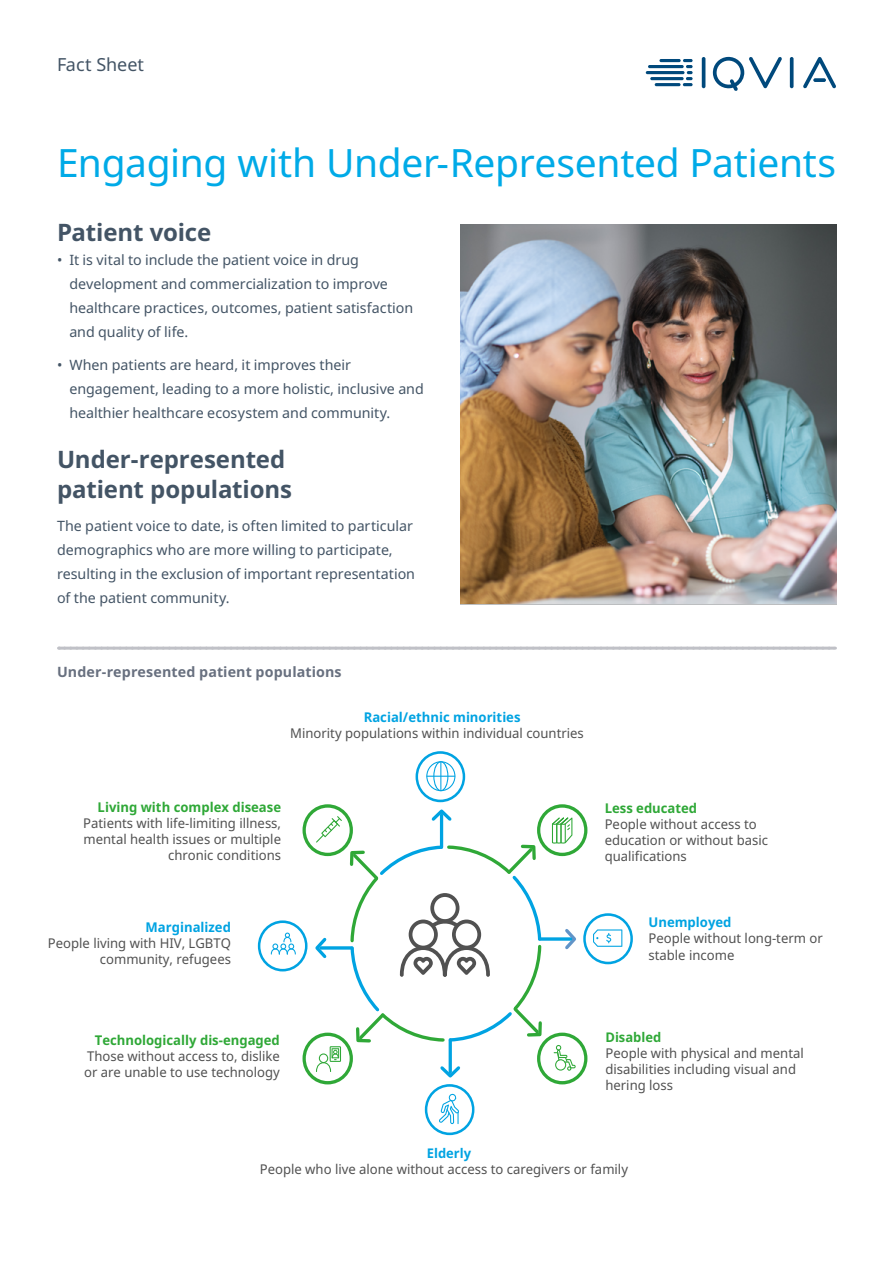
<style>
.page{position:relative;width:893px;height:1263px;background:#fff}
.page>*{position:absolute;margin:0;border:0;box-sizing:border-box;transform-origin:0 0}
.t1{font:39px "Noto Sans";letter-spacing:-.01em;color:#00aae7}
.t2{font:700 24px/30px "Noto Sans";letter-spacing:-.005em;color:#435465}
.t3{font:18px "Noto Sans";color:#435465}
.t4{font:14.25px/24px "Noto Sans";color:#435465}
.t5{font:700 14.25px "Noto Sans";letter-spacing:.01em;color:#68707f}
.t6{font:13.5px/16.2px "Noto Sans";color:#515151}
.t7{font:700 13.5px "Noto Sans";color:#2fa837}
.t8{font:700 13.5px "Noto Sans";color:#00a3e2}
.t9{font:700 13.35px "Noto Sans";color:#2fa837}
.t10{font:700 13.35px "Noto Sans";color:#00a3e2}
</style>
<div class="page">
<hr style="left:702px;top:57px;width:3px;height:31px;background:#00497c;border-radius:2px">
<hr style="left:790px;top:57px;width:3px;height:31px;background:#00497c;border-radius:2px">
<svg style="left:712px;top:56px;width:70px;height:35px"></svg>
<svg style="left:803px;top:57px;width:33px;height:31px"></svg>
<hr style="left:655px;top:83px;width:26px;height:3px;background:#00497c;border-radius:2px">
<svg style="left:683px;top:59px;width:10px;height:27px"></svg>
<hr style="left:650px;top:77px;width:34px;height:3px;background:#00497c;border-radius:2px">
<hr style="left:646px;top:71px;width:38px;height:3px;background:#00497c;border-radius:2px">
<hr style="left:648px;top:65px;width:36px;height:3px;background:#00497c;border-radius:2px">
<hr style="left:659px;top:59px;width:22px;height:3px;background:#00497c;border-radius:2px">
<img style="left:460px;top:224px;width:376px;height:380px">
<svg style="left:59px;top:647px;width:776px;height:3px;background:#c6c7cc"></svg>
<svg style="left:431px;top:809px;width:21px;height:15px"></svg>
<hr style="left:440px;top:815px;width:3px;height:32px;background:#00a3e2">
<svg style="left:440px;top:1063px;width:21px;height:15px"></svg>
<hr style="left:449px;top:1040px;width:3px;height:32px;background:#00a3e2">
<svg style="left:565px;top:929px;width:11px;height:21px"></svg>
<svg style="left:544px;top:937px;width:27px;height:4px"></svg>
<svg style="left:315px;top:937px;width:12px;height:22px"></svg>
<svg style="left:321px;top:946px;width:27px;height:4px"></svg>
<svg style="left:417px;top:752px;width:47px;height:49px"></svg>
<div style="left:416px;top:751px;width:49px;height:51px;border:3px solid #00a3e2;border-radius:50%"></div>
<div style="left:425px;top:1084px;width:49px;height:51px;border:3px solid #00a3e2;border-radius:50%"></div>
<div style="left:583px;top:913px;width:50px;height:51px;border:3px solid #00a3e2;border-radius:50%"></div>
<div style="left:258px;top:920px;width:49px;height:51px;border:3px solid #00a3e2;border-radius:50%"></div>
<svg style="left:304px;top:806px;width:47px;height:48px"></svg>
<div style="left:302px;top:804px;width:51px;height:52px;border:3px solid #2fa837;border-radius:50%"></div>
<svg style="left:539px;top:806px;width:47px;height:48px"></svg>
<div style="left:537px;top:804px;width:50px;height:52px;border:3px solid #2fa837;border-radius:50%"></div>
<svg style="left:539px;top:1034px;width:47px;height:49px"></svg>
<div style="left:537px;top:1033px;width:50px;height:51px;border:3px solid #2fa837;border-radius:50%"></div>
<svg style="left:304px;top:1034px;width:47px;height:49px"></svg>
<div style="left:302px;top:1033px;width:51px;height:51px;border:3px solid #2fa837;border-radius:50%"></div>
<svg style="left:348px;top:843px;width:196px;height:201px"></svg>
<svg style="left:439px;top:1094px;width:20px;height:30px"></svg>
<svg style="left:426px;top:761px;width:29px;height:30px"></svg>
<svg style="left:552px;top:817px;width:20px;height:27px"></svg>
<svg style="left:316px;top:1046px;width:25px;height:26px"></svg>
<svg style="left:316px;top:816px;width:26px;height:26px"></svg>
<svg style="left:554px;top:1045px;width:22px;height:26px"></svg>
<svg style="left:271px;top:932px;width:25px;height:22px"></svg>
<svg style="left:593px;top:929px;width:29px;height:18px"></svg>
<h3 class="t3" style="left:57px;top:52px;width:89px">Fact Sheet</h3>
<h1 class="t1" style="left:57px;top:136px;width:781px">Engaging with Under-Represented Patients</h1>
<h2 class="t2" style="left:57px;top:218px;width:156px">Patient voice</h2>
<p class="t4" style="left:69px;top:249px;width:345px;text-indent:-12px">• It is vital to include the patient voice in drug development and commercialization to improve healthcare practices, outcomes, patient satisfaction and quality of life.</p>
<p class="t4" style="left:69px;top:353px;width:356px;text-indent:-12px">• When patients are heard, it improves their engagement, leading to a more holistic, inclusive and healthier healthcare ecosystem and community.</p>
<h2 class="t2" style="left:57px;top:445px;width:237px">Under-represented patient populations</h2>
<p class="t4" style="left:57px;top:514px;width:360px">The patient voice to date, is often limited to particular demographics who are more willing to participate, resulting in the exclusion of important representation of the patient community.</p>
<p class="t5" style="left:57px;top:661px;width:286px">Under-represented patient populations</p>
<p class="t8" style="left:364px;top:708px;width:158px">Racial/ethnic minorities</p>
<p class="t6" style="left:290px;top:726px;width:295px">Minority populations within individual countries</p>
<p class="t7" style="left:98px;top:797px;width:185px">Living with complex disease</p>
<p class="t6" style="left:83px;top:815px;width:199px;text-align:right">Patients with life-limiting illness, mental health issues or multiple chronic conditions</p>
<p class="t8" style="left:146px;top:918px;width:87px">Marginalized</p>
<p class="t6" style="left:48px;top:936px;width:185px;text-align:right">People living with HIV, LGBTQ community, refugees</p>
<p class="t7" style="left:605px;top:798px;width:94px">Less educated</p>
<p class="t6" style="left:605px;top:816px;width:165px">People without access to education or without basic qualifications</p>
<p class="t8" style="left:648px;top:913px;width:84px">Unemployed</p>
<p class="t6" style="left:648px;top:931px;width:176px">People without long-term or stable income</p>
<p class="t7" style="left:95px;top:1030px;width:187px">Technologically dis-engaged</p>
<p class="t6" style="left:84px;top:1048px;width:197px">Those without access to, dislike or are unable to use technology</p>
<p class="t9" style="left:605px;top:1027px;width:57px">Disabled</p>
<p class="t6" style="left:605px;top:1045px;width:200px">People with physical and mental disabilities including visual and hering loss</p>
<p class="t10" style="left:427px;top:1143px;width:46px">Elderly</p>
<p class="t6" style="left:260px;top:1161px;width:370px">People who live alone without access to caregivers or family</p>
</div>
